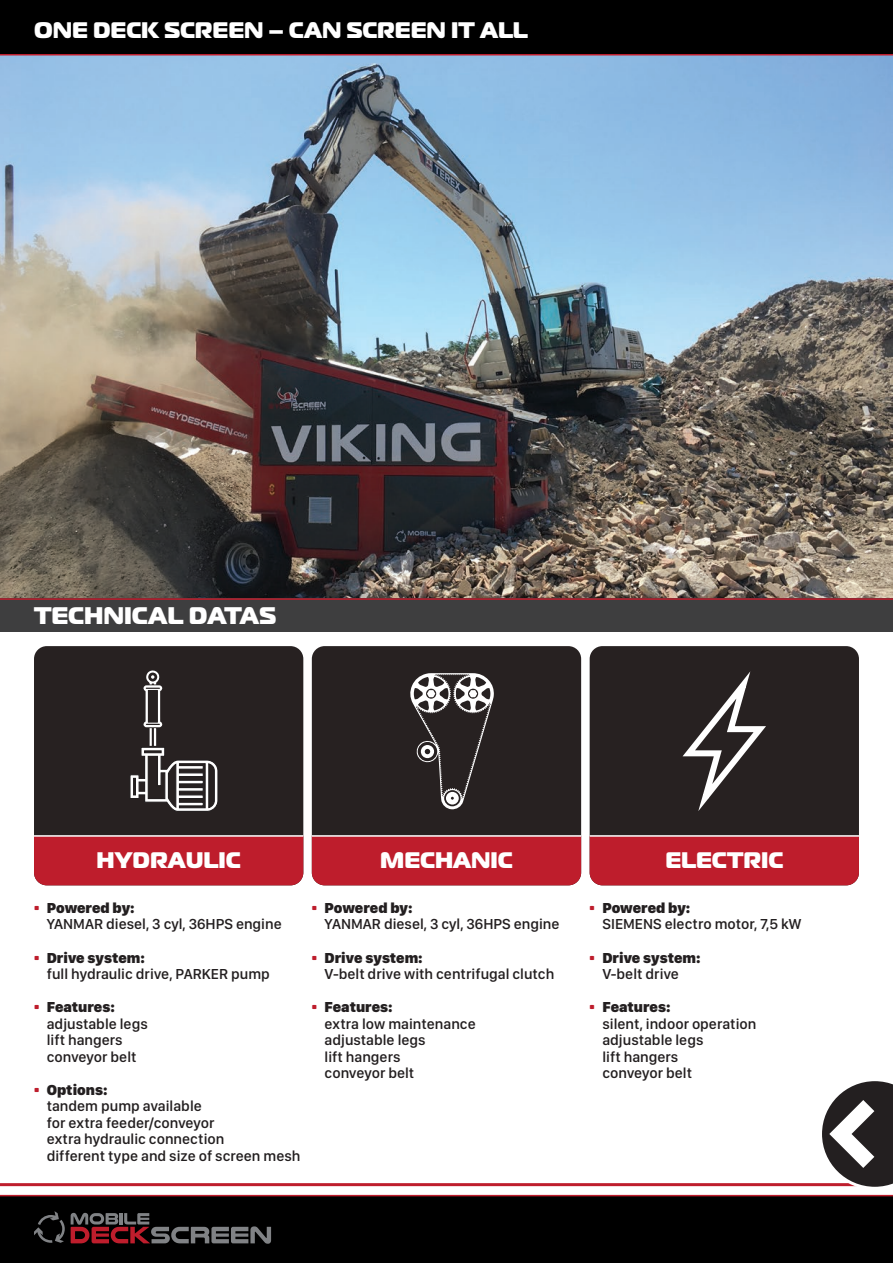
<style>
.page{position:relative;width:893px;height:1263px;background:#fff}
.page>*{position:absolute;margin:0;border:0;box-sizing:border-box;transform-origin:0 0}
.t1{font:800 24px "Magistral";color:#fff}
.t2{font:800 22.5px "Magistral";color:#fff}
.t3{font:500 15px/16.5px "SF Compact Display";color:#231f20}
.t4{font:900 15px/16.5px "SF Compact Display";color:#231f20;text-align:center}
.s1{font-weight:900}
.s2{font-weight:500}
</style>
<div class="page">
<div style="left:312px;top:646px;width:269px;height:239px;background:#272121;border-radius:13px"></div>
<div style="left:312px;top:835px;width:269px;height:50px;background:#be1d2c"></div>
<div style="left:34px;top:646px;width:269px;height:239px;background:#272121;border-radius:13px"></div>
<div style="left:34px;top:835px;width:269px;height:50px;background:#be1d2c"></div>
<div style="left:590px;top:646px;width:269px;height:239px;background:#272121;border-radius:13px"></div>
<div style="left:590px;top:835px;width:269px;height:50px;background:#be1d2c"></div>
<img style="left:0;top:56px;width:893px;height:542px">
<div style="left:0;top:1195px;width:893px;height:68px;background:#000"></div>
<hr style="left:0;top:1183px;width:893px;height:3px;background:#be1d2c">
<hr style="left:0;top:1195px;width:893px;height:1px;background:#be1d2c">
<div style="left:0;top:0;width:893px;height:54px;background:#000"></div>
<hr style="left:0;top:54px;width:893px;height:2px;background:#be1d2c">
<svg style="left:71px;top:1213px;width:200px;height:31px"></svg>
<svg style="left:34px;top:1211px;width:31px;height:32px"></svg>
<svg style="left:410px;top:673px;width:84px;height:137px"></svg>
<svg style="left:130px;top:670px;width:88px;height:141px"></svg>
<svg style="left:682px;top:671px;width:84px;height:135px"></svg>
<div style="left:0;top:598px;width:893px;height:33px;background:#3e3e3f"></div>
<hr style="left:0;top:598px;width:893px;height:2px;background:#be1d2c">
<svg style="left:819px;top:1081px;width:74px;height:106px"></svg>
<h2 class="t2" style="left:34px;top:15px;width:495px">ONE DECK SCREEN – CAN SCREEN IT ALL</h2>
<h1 class="t1" style="left:34px;top:600px;width:244px">TECHNICAL DATAS</h1>
<h2 class="t2" style="left:97px;top:845px;width:146px">HYDRAULIC</h2>
<h2 class="t2" style="left:380px;top:845px;width:134px">MECHANIC</h2>
<h2 class="t2" style="left:665px;top:845px;width:119px">ELECTRIC</h2>
<p class="t3" style="left:47px;top:899px;width:236px;text-indent:-13px"><sup>■</sup> <span class="s1">Powered by:<br></span>YANMAR diesel, 3 cyl, 36HPS engine</p>
<p class="t3" style="left:47px;top:948px;width:225px;text-indent:-13px"><sup>■</sup> <span class="s1">Drive system:<br></span>full hydraulic drive, PARKER pump</p>
<p class="t3" style="left:47px;top:998px;width:103px;text-indent:-13px"><sup>■</sup> <span class="s1">Features: </span>adjustable legs lift hangers conveyor belt</p>
<p class="t3" style="left:47px;top:1080px;width:255px;text-indent:-13px"><sup>■</sup> <span class="s1">Options:<br></span>tandem pump available<br>for extra feeder/conveyor<br>extra hydraulic connection<br>different type and size of screen mesh</p>
<p class="t3" style="left:325px;top:899px;width:236px;text-indent:-13px"><sup>■</sup> <span class="s1">Powered by:<br></span>YANMAR diesel, 3 cyl, 36HPS engine</p>
<p class="t3" style="left:325px;top:948px;width:231px;text-indent:-13px"><sup>■</sup> <span class="s1">Drive system:<br></span>V-belt drive with centrifugal clutch</p>
<p class="t3" style="left:325px;top:998px;width:153px;text-indent:-13px"><sup>■</sup> <span class="s1">Features:<br></span>extra low maintenance adjustable legs<br>lift hangers<br>conveyor belt</p>
<p class="t3" style="left:602px;top:899px;width:200px;text-indent:-13px"><sup>■</sup> <span class="s1">Powered by:<br></span>SIEMENS electro motor, 7,5 kW</p>
<p class="t4" style="left:590px;top:948px;width:112px"><sup>■</sup> Drive system:<br><span class="s2">V-belt drive</span></p>
<p class="t3" style="left:602px;top:998px;width:156px;text-indent:-13px"><sup>■</sup> <span class="s1">Features:<br></span>silent, indoor operation adjustable legs<br>lift hangers<br>conveyor belt</p>
</div>
